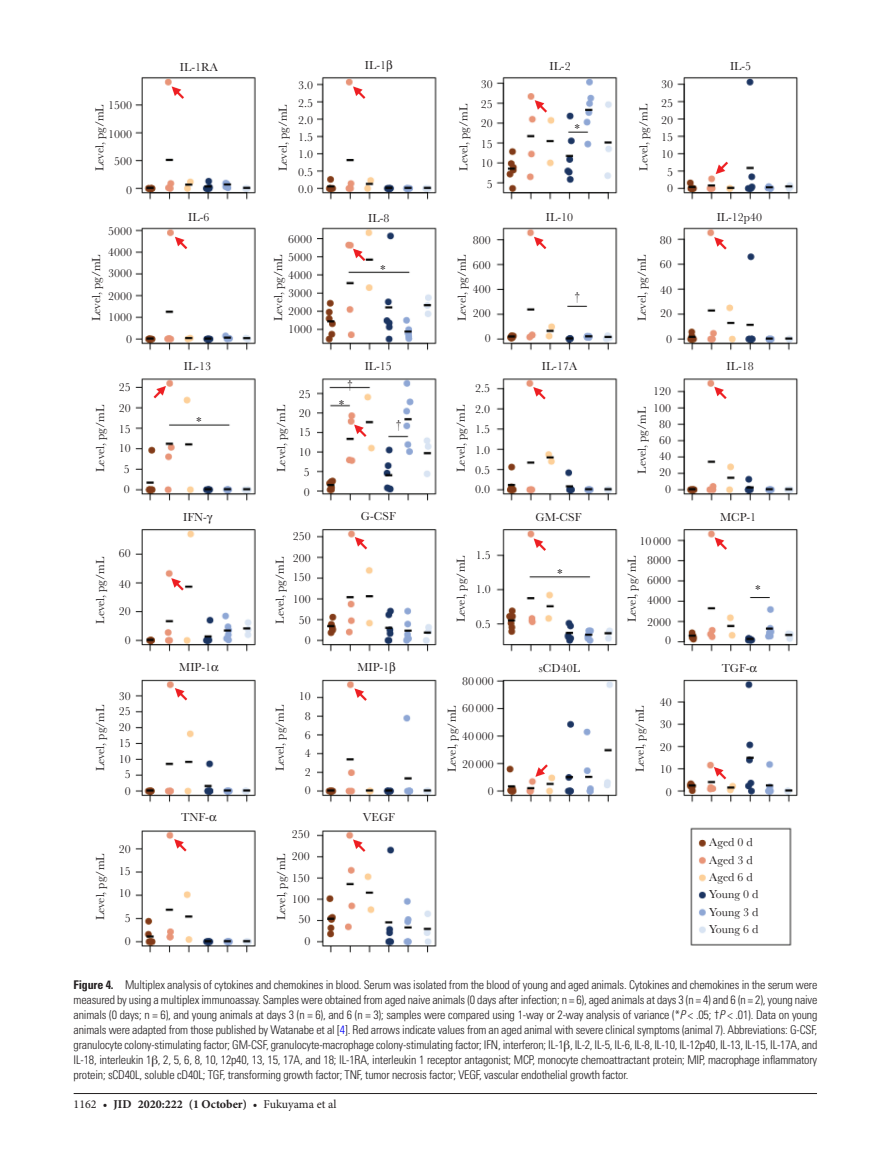
<style>
.page{position:relative;width:891px;height:1174px;background:#fff}
.page>*{position:absolute;margin:0;border:0;box-sizing:border-box;transform-origin:0 0}
.t1{font:300 condensed 12px/15px "Univers LT Std";letter-spacing:-.015em;color:#231f20;text-align:justify}
.t2{font:12px/17.1px "Baskerville MT Std";color:#231f20}
.t3{font:700 12px "Minion Pro";color:#231f20}
.s1{font-weight:700}
.s2{font-style:italic}
.s3{color:#00f}
.s4{font-family:"Gandhari Unicode";font-weight:400;font-stretch:normal}
.s5{font-weight:400}
</style>
<div class="page">
<hr style="left:74px;top:1093px;width:743px;height:1px;background:#231f20">
<img style="left:135px;top:77px;width:663px;height:876px">
<svg style="left:207px;top:515px;width:6px;height:9px"></svg>
<svg style="left:211px;top:665px;width:8px;height:6px"></svg>
<svg style="left:209px;top:815px;width:8px;height:7px"></svg>
<svg style="left:390px;top:662px;width:6px;height:11px"></svg>
<svg style="left:750px;top:666px;width:7px;height:6px"></svg>
<p class="t2" style="left:108px;top:97px;width:25px">1500</p>
<p class="t2" style="left:91px;top:171px;width:68px;rotate:-90deg">Level, pg/mL</p>
<p class="t2" style="left:108px;top:125px;width:25px">1000</p>
<p class="t2" style="left:114px;top:153px;width:19px">500</p>
<p class="t2" style="left:126px;top:182px;width:7px">0</p>
<p class="t2" style="left:108px;top:223px;width:25px">5000</p>
<p class="t2" style="left:108px;top:242px;width:25px;line-height:21px">4000<br>3000</p>
<p class="t2" style="left:108px;top:285px;width:25px;line-height:21.6px;text-align:right">2000<br>1000<br>0</p>
<p class="t2" style="left:88px;top:321px;width:68px;rotate:-90deg">Level, pg/mL</p>
<p class="t2" style="left:92px;top:472px;width:68px;rotate:-90deg">Level, pg/mL</p>
<p class="t2" style="left:119px;top:379px;width:13px">25</p>
<p class="t2" style="left:119px;top:398px;width:13px;line-height:20.7px">20<br>15</p>
<p class="t2" style="left:119px;top:438px;width:13px;line-height:20.5px;text-align:center">10<br>5<br>0</p>
<p class="t2" style="left:92px;top:624px;width:68px;rotate:-90deg">Level, pg/mL</p>
<p class="t2" style="left:119px;top:545px;width:13px">60</p>
<p class="t2" style="left:119px;top:575px;width:13px">40</p>
<p class="t2" style="left:119px;top:603px;width:13px">20</p>
<p class="t2" style="left:125px;top:632px;width:7px">0</p>
<p class="t2" style="left:180px;top:58px;width:40px">IL-1RA</p>
<p class="t2" style="left:188px;top:208px;width:23px">IL-6</p>
<p class="t2" style="left:184px;top:358px;width:29px">IL-13</p>
<p class="t2" style="left:196px;top:413px;width:7px">*</p>
<p class="t2" style="left:183px;top:508px;width:25px">IFN-</p>
<p class="t2" style="left:179px;top:658px;width:33px">MIP-1</p>
<p class="t2" style="left:365px;top:57px;width:23px">IL-1</p>
<p class="t2" style="left:549px;top:57px;width:23px">IL-2</p>
<p class="t2" style="left:730px;top:57px;width:23px">IL-5</p>
<p class="t2" style="left:298px;top:76px;width:16px">3.0</p>
<p class="t2" style="left:481px;top:74px;width:13px;line-height:19.6px;text-align:justify">30<br>25<br>20</p>
<p class="t2" style="left:481px;top:134px;width:13px;line-height:19.8px;text-align:center">15<br>10<br>5</p>
<p class="t2" style="left:298px;top:95px;width:16px;text-align:justify">2.5<br>2.0<br>1.5<br>1.0<br>0.5<br>0.0</p>
<p class="t2" style="left:274px;top:171px;width:68px;rotate:-90deg">Level, pg/mL</p>
<p class="t2" style="left:455px;top:171px;width:68px;rotate:-90deg">Level, pg/mL</p>
<p class="t2" style="left:575px;top:119px;width:7px">*</p>
<p class="t2" style="left:635px;top:171px;width:68px;rotate:-90deg">Level, pg/mL</p>
<p class="t2" style="left:661px;top:76px;width:13px">30</p>
<p class="t2" style="left:661px;top:94px;width:13px;text-align:justify">25<br>20<br>15<br>10</p>
<p class="t2" style="left:667px;top:164px;width:7px;line-height:16px">5<br>0</p>
<p class="t2" style="left:368px;top:209px;width:23px">IL-8</p>
<p class="t2" style="left:546px;top:208px;width:29px">IL-10</p>
<p class="t2" style="left:717px;top:208px;width:47px">IL-12p40</p>
<p class="t2" style="left:288px;top:230px;width:25px">6000</p>
<p class="t2" style="left:473px;top:228px;width:19px;line-height:24.3px;text-align:justify">800<br>600<br>400<br>200</p>
<p class="t2" style="left:485px;top:330px;width:7px">0</p>
<p class="t2" style="left:288px;top:248px;width:25px;line-height:18px;text-align:justify">5000<br>4000<br>3000<br>2000<br>1000</p>
<p class="t2" style="left:453px;top:321px;width:68px;rotate:-90deg">Level, pg/mL</p>
<p class="t2" style="left:633px;top:321px;width:68px;rotate:-90deg">Level, pg/mL</p>
<p class="t2" style="left:270px;top:321px;width:68px;rotate:-90deg">Level, pg/mL</p>
<p class="t2" style="left:381px;top:261px;width:7px">*</p>
<p class="t2" style="left:575px;top:287px;width:7px">†</p>
<p class="t2" style="left:660px;top:228px;width:13px;line-height:24px">80<br>60</p>
<p class="t2" style="left:660px;top:278px;width:13px;line-height:23.2px">40<br>20</p>
<p class="t2" style="left:666px;top:331px;width:7px">0</p>
<p class="t2" style="left:365px;top:358px;width:29px">IL-15</p>
<p class="t2" style="left:542px;top:358px;width:37px">IL-17A</p>
<p class="t2" style="left:727px;top:358px;width:29px">IL-18</p>
<p class="t2" style="left:347px;top:376px;width:7px">†</p>
<p class="t2" style="left:299px;top:386px;width:13px">25</p>
<p class="t2" style="left:339px;top:395px;width:7px">*</p>
<p class="t2" style="left:273px;top:472px;width:68px;rotate:-90deg">Level, pg/mL</p>
<p class="t2" style="left:452px;top:472px;width:68px;rotate:-90deg">Level, pg/mL</p>
<p class="t2" style="left:299px;top:404px;width:13px;line-height:19.6px;text-align:center">20<br>15<br>10<br>5<br>0</p>
<p class="t2" style="left:396px;top:415px;width:7px">†</p>
<p class="t2" style="left:475px;top:380px;width:16px">2.5</p>
<p class="t2" style="left:653px;top:383px;width:19px;line-height:16.2px;text-align:center">120<br>100<br>80<br>60<br>40<br>20</p>
<p class="t2" style="left:665px;top:481px;width:7px">0</p>
<p class="t2" style="left:475px;top:399px;width:16px;line-height:20.1px;text-align:justify">2.0<br>1.5<br>1.0<br>0.5<br>0.0</p>
<p class="t2" style="left:633px;top:474px;width:68px;rotate:-90deg">Level, pg/mL</p>
<p class="t2" style="left:361px;top:508px;width:36px">G-CSF</p>
<p class="t2" style="left:535px;top:508px;width:47px">GM-CSF</p>
<p class="t2" style="left:720px;top:508px;width:38px">MCP-1</p>
<p class="t2" style="left:293px;top:528px;width:19px">250</p>
<p class="t2" style="left:293px;top:549px;width:19px;line-height:18.9px">200<br>150</p>
<p class="t2" style="left:293px;top:589px;width:19px;line-height:20.7px;text-align:right">100<br>50<br>0</p>
<p class="t2" style="left:272px;top:624px;width:68px;rotate:-90deg">Level, pg/mL</p>
<p class="t2" style="left:452px;top:622px;width:68px;rotate:-90deg">Level, pg/mL</p>
<p class="t2" style="left:476px;top:547px;width:16px">1.5</p>
<p class="t2" style="left:476px;top:580px;width:16px">1.0</p>
<p class="t2" style="left:476px;top:615px;width:16px">0.5</p>
<p class="t2" style="left:558px;top:565px;width:7px">*</p>
<p class="t2" style="left:647px;top:531px;width:25px;line-height:20px;text-align:justify;text-indent:-8px">10 000<br>8000<br>6000<br>4000</p>
<p class="t2" style="left:647px;top:613px;width:25px;line-height:18.1px;text-align:right">2000<br>0</p>
<p class="t2" style="left:623px;top:622px;width:68px;rotate:-90deg">Level, pg/mL</p>
<p class="t2" style="left:756px;top:580px;width:7px">*</p>
<p class="t2" style="left:357px;top:658px;width:33px">MIP-1</p>
<p class="t2" style="left:539px;top:659px;width:42px">sCD40L</p>
<p class="t2" style="left:722px;top:659px;width:29px">TGF-</p>
<p class="t2" style="left:462px;top:672px;width:33px">80 000</p>
<p class="t2" style="left:119px;top:687px;width:13px">30</p>
<p class="t2" style="left:299px;top:687px;width:13px;line-height:18.8px;text-align:center">10<br>8<br>6<br>4<br>2<br>0</p>
<p class="t2" style="left:92px;top:771px;width:68px;rotate:-90deg">Level, pg/mL</p>
<p class="t2" style="left:272px;top:771px;width:68px;rotate:-90deg">Level, pg/mL</p>
<p class="t2" style="left:119px;top:704px;width:13px;line-height:15.8px;text-align:center">25<br>20<br>15<br>10<br>5<br>0</p>
<p class="t2" style="left:181px;top:809px;width:29px">TNF-</p>
<p class="t2" style="left:363px;top:809px;width:34px">VEGF</p>
<p class="t2" style="left:292px;top:824px;width:19px;line-height:21.8px;text-align:justify">250<br>200<br>150<br>100</p>
<p class="t2" style="left:298px;top:908px;width:13px;line-height:22px;text-align:center">50<br>0</p>
<p class="t2" style="left:119px;top:840px;width:13px">20</p>
<p class="t2" style="left:92px;top:920px;width:68px;rotate:-90deg">Level, pg/mL</p>
<p class="t2" style="left:273px;top:920px;width:68px;rotate:-90deg">Level, pg/mL</p>
<p class="t2" style="left:119px;top:860px;width:13px;line-height:22.4px">15<br>10</p>
<p class="t2" style="left:125px;top:906px;width:7px;line-height:23.2px">5<br>0</p>
<p class="t2" style="left:462px;top:700px;width:33px">60 000</p>
<p class="t2" style="left:462px;top:727px;width:33px">40 000</p>
<p class="t2" style="left:462px;top:755px;width:33px">20 000</p>
<p class="t2" style="left:488px;top:782px;width:7px">0</p>
<p class="t2" style="left:444px;top:772px;width:68px;rotate:-90deg">Level, pg/mL</p>
<p class="t2" style="left:631px;top:772px;width:68px;rotate:-90deg">Level, pg/mL</p>
<p class="t2" style="left:660px;top:693px;width:13px">40</p>
<p class="t2" style="left:660px;top:713px;width:13px;line-height:22.5px;text-align:center">30<br>20<br>10<br>0</p>
<p class="t2" style="left:709px;top:834px;width:51px">Aged 0 d<br>Aged 3 d<br>Aged 6 d<br>Young 0 d<br>Young 3 d<br>Young 6 d</p>
<p class="t1" style="left:74px;top:978px;width:745px"><span class="s1">Figure 4.</span> Multiplex analysis of cytokines and chemokines in blood. Serum was isolated from the blood of young and aged animals. Cytokines and chemokines in the serum were measured by using a multiplex immunoassay. Samples were obtained from aged naive animals (0 days after infection; n = 6), aged animals at days 3 (n = 4) and 6 (n = 2), young naive animals (0 days; n = 6), and young animals at days 3 (n = 6), and 6 (n = 3); samples were compared using 1-way or 2-way analysis of variance (*<span class="s2">P</span> &lt; .05; †<span class="s2">P</span> &lt; .01). Data on young animals were adapted from those published by Watanabe et al [<span class="s3">4</span>]. Red arrows indicate values from an aged animal with severe clinical symptoms (animal 7). Abbreviations: G-CSF, granulocyte colony-stimulating factor; GM-CSF, granulocyte-macrophage colony-stimulating factor; IFN, interferon; IL-1<span class="s4">β</span>, IL-2, IL-5, IL-6, IL-8, IL-10, IL-12p40, IL-13, IL-15, IL-17A, and IL-18, interleukin 1<span class="s4">β</span>, 2, 5, 6, 8, 10, 12p40, 13, 15, 17A, and 18; IL-1RA, interleukin 1 receptor antagonist; MCP, monocyte chemoattractant protein; MIP, macrophage inflammatory protein; sCD40L, soluble cD40L; TGF, transforming growth factor; TNF, tumor necrosis factor; VEGF, vascular endothelial growth factor.</p>
<p class="t3" style="left:74px;top:1095px;width:264px"><span class="s5">1162 •</span> jid 2020:222 (1 October) <span class="s5">• Fukuyama et al</span></p>
</div>
